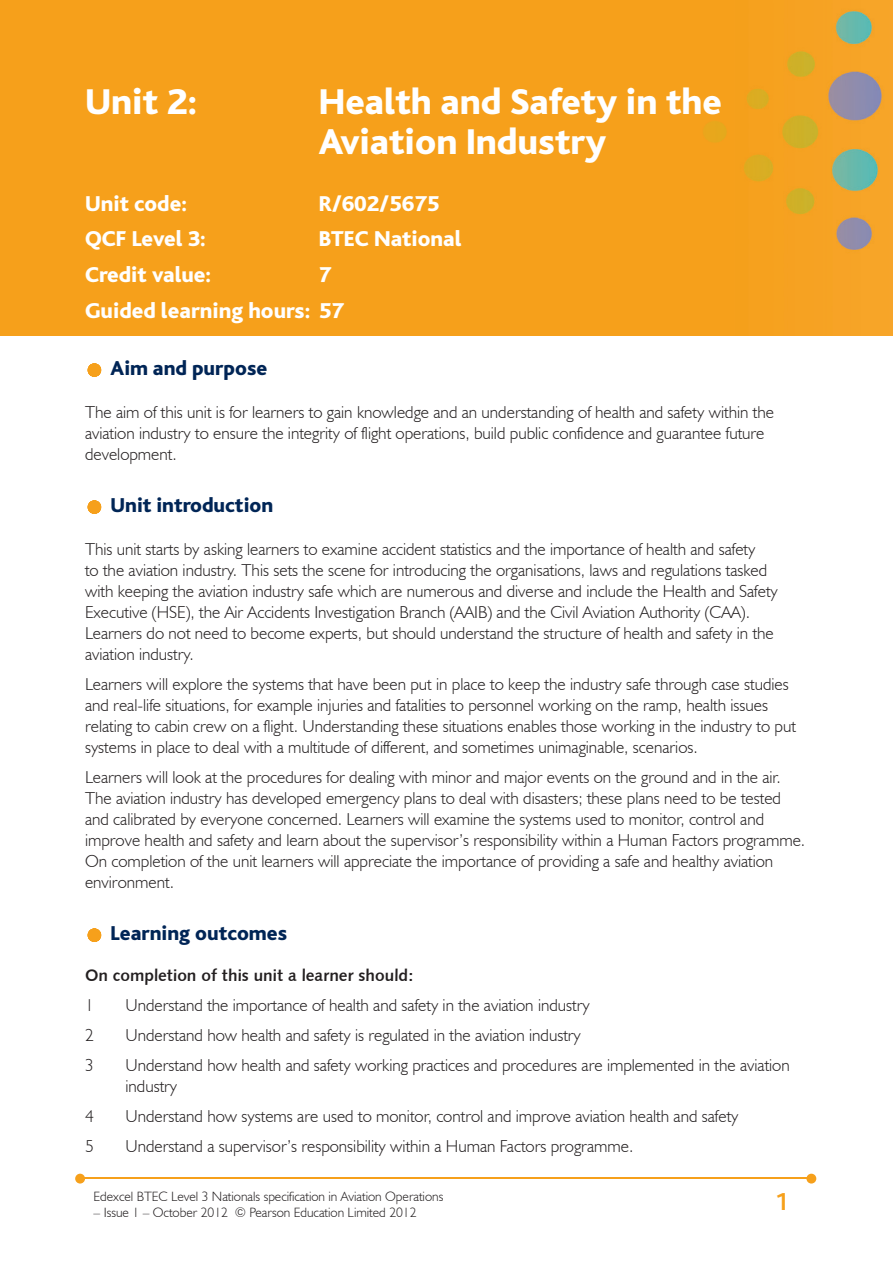
<style>
.page{position:relative;width:893px;height:1263px;background:#fff}
.page>*{position:absolute;margin:0;border:0;box-sizing:border-box;transform-origin:0 0}
.t1{font:800 37.5px/40.5px "Bliss";color:#fff}
.t2{font:700 25.5px "Bliss";color:#f6a01b}
.t3{font:800 22.5px/35.7px "Bliss";color:#fff}
.t4{font:800 21px "Bliss";color:#002556}
.t5{font:300 17.25px/21px "Humanist 521 BT";color:#231f20}
.t6{font:16.5px "Humanist 531 BT Bold A";color:#231f20}
.t7{font:300 13.5px "Humanist 521 BT";color:#231f20}
</style>
<div class="page">
<img style="left:0;top:0;width:893px;height:336px">
<hr style="left:83px;top:1178px;width:727px;height:1px;background:#f6a01b">
<svg style="left:806px;top:1174px;width:10px;height:9px"></svg>
<svg style="left:75px;top:1174px;width:10px;height:9px"></svg>
<svg style="left:88px;top:363px;width:13px;height:14px"></svg>
<svg style="left:88px;top:500px;width:13px;height:14px"></svg>
<svg style="left:88px;top:928px;width:13px;height:14px"></svg>
<h1 class="t1" style="left:85px;top:82px;width:114px">Unit 2:</h1>
<h1 class="t1" style="left:319px;top:82px;width:404px">Health and Safety in the<br>Aviation Industry</h1>
<h3 class="t3" style="left:85px;top:186px;width:104px">Unit code:</h3>
<h3 class="t3" style="left:319px;top:186px;width:122px">R/602/5675</h3>
<h3 class="t3" style="left:85px;top:222px;width:122px">QCF Level 3:</h3>
<h3 class="t3" style="left:319px;top:222px;width:144px">BTEC National</h3>
<h3 class="t3" style="left:85px;top:258px;width:128px">Credit value:</h3>
<h3 class="t3" style="left:85px;top:258px;width:261px;text-indent:234px">7<br>Guided learning hours: 57</h3>
<p class="t4" style="left:111px;top:357px;width:158px">Aim and purpose</p>
<p class="t5" style="left:85px;top:401px;width:690px">The aim of this unit is for learners to gain knowledge and an understanding of health and safety within the aviation industry to ensure the integrity of flight operations, build public confidence and guarantee future development.</p>
<p class="t4" style="left:111px;top:494px;width:164px">Unit introduction</p>
<p class="t5" style="left:85px;top:538px;width:694px">This unit starts by asking learners to examine accident statistics and the importance of health and safety<br>to the aviation industry. This sets the scene for introducing the organisations, laws and regulations tasked with keeping the aviation industry safe which are numerous and diverse and include the Health and Safety Executive (HSE), the Air Accidents Investigation Branch (AAIB) and the Civil Aviation Authority (CAA).<br>Learners do not need to become experts, but should understand the structure of health and safety in the aviation industry.</p>
<p class="t5" style="left:85px;top:673px;width:712px">Learners will explore the systems that have been put in place to keep the industry safe through case studies and real-life situations, for example injuries and fatalities to personnel working on the ramp, health issues relating to cabin crew on a flight. Understanding these situations enables those working in the industry to put systems in place to deal with a multitude of different, and sometimes unimaginable, scenarios.</p>
<p class="t5" style="left:85px;top:766px;width:722px">Learners will look at the procedures for dealing with minor and major events on the ground and in the air.<br>The aviation industry has developed emergency plans to deal with disasters; these plans need to be tested and calibrated by everyone concerned. Learners will examine the systems used to monitor, control and improve health and safety and learn about the supervisor’s responsibility within a Human Factors programme.<br>On completion of the unit learners will appreciate the importance of providing a safe and healthy aviation environment.</p>
<p class="t4" style="left:111px;top:922px;width:178px">Learning outcomes</p>
<p class="t6" style="left:85px;top:965px;width:330px">On completion of this unit a learner should:</p>
<p class="t5" style="left:85px;top:994px;width:10px">1</p>
<p class="t5" style="left:125px;top:994px;width:466px">Understand the importance of health and safety in the aviation industry</p>
<p class="t5" style="left:85px;top:1024px;width:10px">2</p>
<p class="t5" style="left:125px;top:1024px;width:457px">Understand how health and safety is regulated in the aviation industry</p>
<p class="t5" style="left:85px;top:1054px;width:10px">3</p>
<p class="t5" style="left:125px;top:1054px;width:666px">Understand how health and safety working practices and procedures are implemented in the aviation industry</p>
<p class="t5" style="left:85px;top:1105px;width:10px">4</p>
<p class="t5" style="left:125px;top:1105px;width:615px">Understand how systems are used to monitor, control and improve aviation health and safety</p>
<p class="t5" style="left:85px;top:1135px;width:10px">5</p>
<p class="t5" style="left:125px;top:1135px;width:509px">Understand a supervisor’s responsibility within a Human Factors programme.</p>
<p class="t7" style="left:94px;top:1188px;width:351px">Edexcel BTEC Level 3 Nationals specification in Aviation Operations</p>
<p class="t7" style="left:94px;top:1204px;width:325px">– Issue 1 – October 2012 © Pearson Education Limited 2012</p>
<h2 class="t2" style="left:775px;top:1188px;width:15px">1</h2>
</div>
